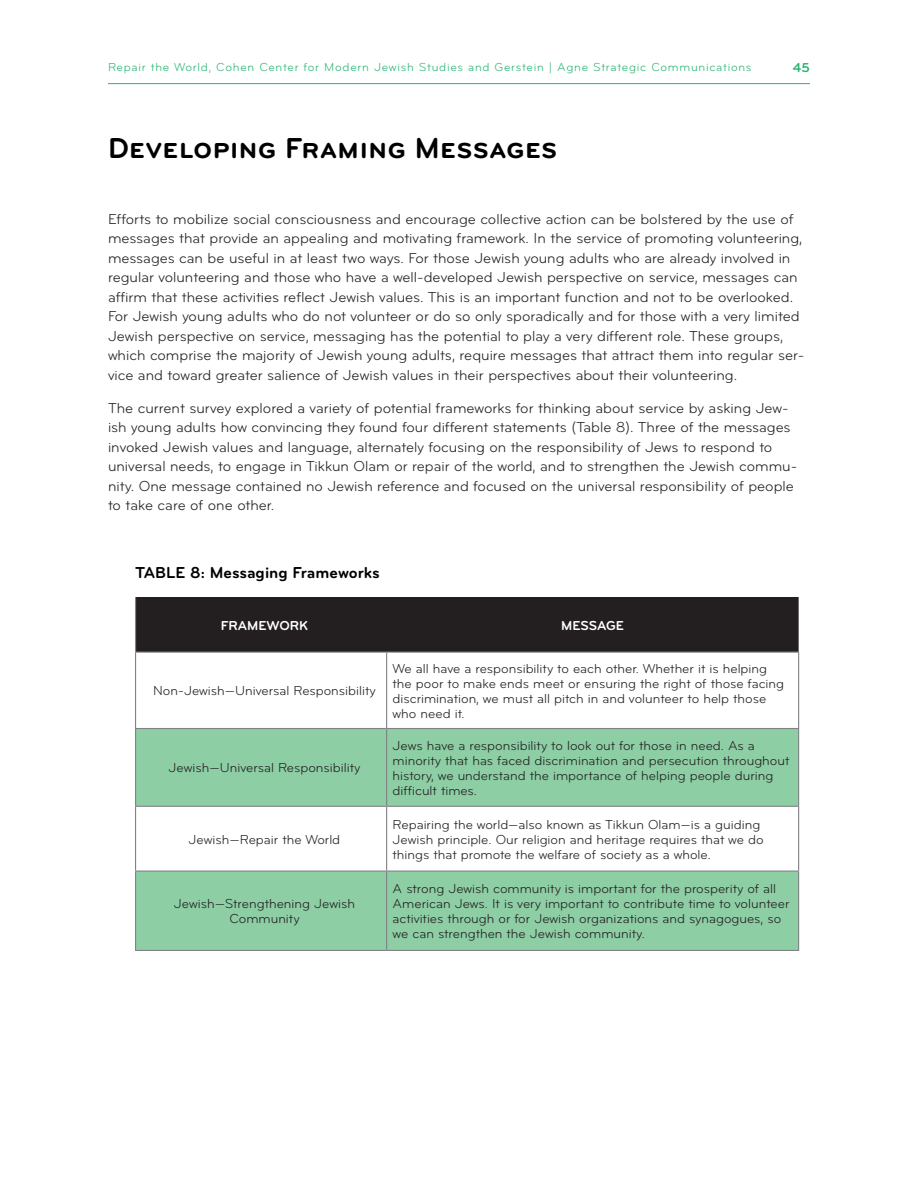
<style>
.page{position:relative;width:918px;height:1188px;background:#fff}
.page>*{position:absolute;margin:0;border:0;box-sizing:border-box;transform-origin:0 0}
.t1{font:700 30px "Bryant Pro";color:#000}
.t2{font:700 16.5px "Bryant Pro";color:#000}
.t3{font:15px/19.5px "Bryant Pro";color:#231f20}
.t4{font:13.5px/15px "Bryant Pro";color:#231f20}
.t5{font:700 13.5px "Bryant Pro";color:#fff}
.t6{font:700 13.5px "Bryant Pro";color:#2bb572}
.t7{font:12px "Bryant Pro";letter-spacing:.06em;color:#2bb572}
</style>
<div class="page">
<hr style="left:108px;top:83px;width:702px;height:1px;background:#2bb572">
<div style="left:136px;top:597px;width:663px;height:55px;background:#231f20"></div>
<svg style="left:136px;top:729px;width:662px;height:221px;fill:#8dcea5"></svg>
<hr style="left:135px;top:597px;width:1px;height:55px;background:#808285">
<hr style="left:135px;top:652px;width:252px;height:1px;background:#808285">
<hr style="left:387px;top:652px;width:412px;height:1px;background:#808285">
<hr style="left:135px;top:950px;width:252px;height:1px;background:#808285">
<hr style="left:387px;top:950px;width:412px;height:1px;background:#808285">
<hr style="left:135px;top:653px;width:1px;height:75px;background:#808285">
<hr style="left:135px;top:728px;width:252px;height:1px;background:#808285">
<hr style="left:135px;top:729px;width:1px;height:77px;background:#808285">
<hr style="left:135px;top:806px;width:252px;height:1px;background:#808285">
<hr style="left:135px;top:807px;width:1px;height:64px;background:#808285">
<hr style="left:135px;top:871px;width:252px;height:1px;background:#808285">
<hr style="left:135px;top:872px;width:1px;height:78px;background:#808285">
<hr style="left:386px;top:653px;width:1px;height:75px;background:#808285">
<hr style="left:798px;top:653px;width:1px;height:75px;background:#808285">
<hr style="left:387px;top:728px;width:412px;height:1px;background:#808285">
<hr style="left:386px;top:729px;width:1px;height:77px;background:#808285">
<hr style="left:798px;top:729px;width:1px;height:77px;background:#808285">
<hr style="left:387px;top:806px;width:412px;height:1px;background:#808285">
<hr style="left:386px;top:807px;width:1px;height:64px;background:#808285">
<hr style="left:798px;top:807px;width:1px;height:64px;background:#808285">
<hr style="left:387px;top:871px;width:412px;height:1px;background:#808285">
<hr style="left:386px;top:872px;width:1px;height:78px;background:#808285">
<hr style="left:798px;top:872px;width:1px;height:78px;background:#808285">
<p class="t7" style="left:108px;top:60px;width:645px">Repair the World, Cohen Center for Modern Jewish Studies and Gerstein | Agne Strategic Communications</p>
<p class="t6" style="left:793px;top:59px;width:19px">45</p>
<h1 class="t1" style="left:108px;top:129px;width:451px">Developing Framing Messages</h1>
<p class="t3" style="left:108px;top:209px;width:698px">Efforts to mobilize social consciousness and encourage collective action can be bolstered by the use of messages that provide an appealing and motivating framework. In the service of promoting volunteering, messages can be useful in at least two ways. For those Jewish young adults who are already involved in regular volunteering and those who have a well-developed Jewish perspective on service, messages can affirm that these activities reflect Jewish values. This is an important function and not to be overlooked.<br>For Jewish young adults who do not volunteer or do so only sporadically and for those with a very limited Jewish perspective on service, messaging has the potential to play a very different role. These groups, which comprise the majority of Jewish young adults, require messages that attract them into regular ser&shy;vice and toward greater salience of Jewish values in their perspectives about their volunteering.</p>
<p class="t3" style="left:108px;top:398px;width:691px">The current survey explored a variety of potential frameworks for thinking about service by asking Jew&shy;ish young adults how convincing they found four different statements (Table 8). Three of the messages invoked Jewish values and language, alternately focusing on the responsibility of Jews to respond to universal needs, to engage in Tikkun Olam or repair of the world, and to strengthen the Jewish commu&shy;nity. One message contained no Jewish reference and focused on the universal responsibility of people to take care of one other.</p>
<p class="t2" style="left:135px;top:562px;width:246px">TABLE 8: Messaging Frameworks</p>
<p class="t5" style="left:221px;top:617px;width:89px">FRAMEWORK</p>
<p class="t5" style="left:561px;top:617px;width:64px">MESSAGE</p>
<p class="t4" style="left:153px;top:684px;width:224px">Non-Jewish—Universal Responsibility</p>
<p class="t4" style="left:169px;top:761px;width:193px">Jewish—Universal Responsibility</p>
<p class="t4" style="left:189px;top:832px;width:153px">Jewish—Repair the World</p>
<p class="t4" style="left:174px;top:896px;width:183px;text-align:center">Jewish—Strengthening Jewish<br>Community</p>
<p class="t4" style="left:393px;top:661px;width:393px">We all have a responsibility to each other. Whether it is helping the poor to make ends meet or ensuring the right of those facing discrimination, we must all pitch in and volunteer to help those who need it.</p>
<p class="t4" style="left:393px;top:738px;width:398px">Jews have a responsibility to look out for those in need. As a minority that has faced discrimination and persecution throughout history, we understand the importance of helping people during difficult times.</p>
<p class="t4" style="left:393px;top:817px;width:372px">Repairing the world—also known as Tikkun Olam—is a guiding<br>Jewish principle. Our religion and heritage requires that we do things that promote the welfare of society as a whole.</p>
<p class="t4" style="left:393px;top:881px;width:398px">A strong Jewish community is important for the prosperity of all American Jews. It is very important to contribute time to volunteer activities through or for Jewish organizations and synagogues, so we can strengthen the Jewish community.</p>
</div>
